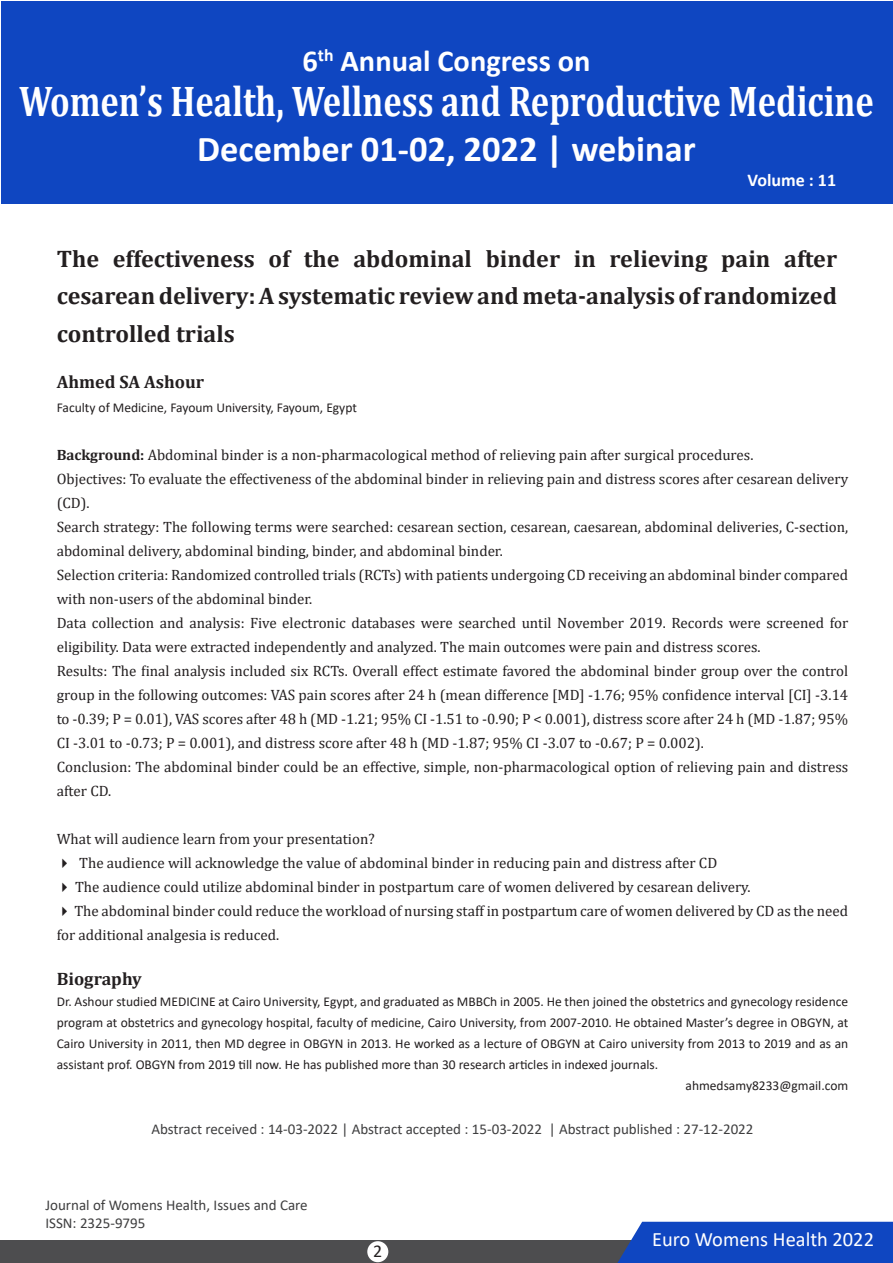
<style>
.page{position:relative;width:893px;height:1263px;background:#fff}
.page>*{position:absolute;margin:0;border:0;box-sizing:border-box;transform-origin:0 0}
.t1{font:700 43.2px "Cambria";color:#fff;scale:.8 1}
.t2{font:700 36.45px "Calibri";color:#fff}
.t3{font:700 30.45px "Calibri";color:#fff}
.t4{font:700 24px/37.5px "Cambria";color:#231f20;text-align:justify}
.t5{font:20.4px "Calibri";color:#fff}
.t6{font:700 18px "Cambria";color:#231f20}
.t7{font:700 18px "Calibri";color:#fff}
.t8{font:18px "Calibri";color:#231f20}
.t9{font:15px/24px "Cambria";color:#231f20}
.t10{font:15px/18px "Calibri";color:#3e3e3f}
.t11{font:13.5px/21px "Calibri";color:#231f20;text-align:justify}
.s1{font-weight:700}
</style>
<div class="page">
<div style="left:1px;top:1px;width:891px;height:202px;background:#0f46c1"></div>
<div style="left:0;top:1240px;width:668px;height:23px;background:#4d4d4f"></div>
<div style="left:617px;top:1222px;width:276px;height:41px;background:#0f46c1"></div>
<div style="left:367px;top:1241px;width:21px;height:21px;background:#fff;border-radius:50%"></div>
<h3 class="t3" style="left:302px;top:39px;width:290px">6<sup>th</sup> Annual Congress on</h3>
<h1 class="t1" style="left:19px;top:70px;width:1070px">Women’s Health, Wellness and Reproductive Medicine</h1>
<h2 class="t2" style="left:197px;top:123px;width:500px">December 01-02, 2022 | webinar</h2>
<p class="t7" style="left:748px;top:168px;width:90px">Volume : 11</p>
<p class="t4" style="left:57px;top:239px;width:782px">The effectiveness of the abdominal binder in relieving pain after cesarean delivery: A systematic review and meta-analysis of randomized controlled trials</p>
<p class="t6" style="left:57px;top:369px;width:149px">Ahmed SA Ashour</p>
<p class="t11" style="left:57px;top:397px;width:302px">Faculty of Medicine, Fayoum University, Fayoum, Egypt</p>
<p class="t9" style="left:57px;top:443px;width:698px"><span class="s1">Background:</span> Abdominal binder is a non-pharmacological method of relieving pain after surgical procedures.</p>
<p class="t9" style="left:57px;top:467px;width:793px">Objectives: To evaluate the effectiveness of the abdominal binder in relieving pain and distress scores after cesarean delivery (CD).</p>
<p class="t9" style="left:57px;top:515px;width:793px">Search strategy: The following terms were searched: cesarean section, cesarean, caesarean, abdominal deliveries, C-section, abdominal delivery, abdominal binding, binder, and abdominal binder.</p>
<p class="t9" style="left:57px;top:563px;width:793px">Selection criteria: Randomized controlled trials (RCTs) with patients undergoing CD receiving an abdominal binder compared with non-users of the abdominal binder.</p>
<p class="t9" style="left:57px;top:611px;width:793px">Data collection and analysis: Five electronic databases were searched until November 2019. Records were screened for eligibility. Data were extracted independently and analyzed. The main outcomes were pain and distress scores.</p>
<p class="t9" style="left:57px;top:659px;width:793px;text-align:justify">Results: The final analysis included six RCTs. Overall effect estimate favored the abdominal binder group over the control group in the following outcomes: VAS pain scores after 24 h (mean difference [MD] -1.76; 95% confidence interval [CI] -3.14 to -0.39; P = 0.01), VAS scores after 48 h (MD -1.21; 95% CI -1.51 to -0.90; P &lt; 0.001), distress score after 24 h (MD -1.87; 95% CI -3.01 to -0.73; P = 0.001), and distress score after 48 h (MD -1.87; 95% CI -3.07 to -0.67; P = 0.002).</p>
<p class="t9" style="left:57px;top:755px;width:793px">Conclusion: The abdominal binder could be an effective, simple, non-pharmacological option of relieving pain and distress after CD.</p>
<p class="t9" style="left:57px;top:827px;width:320px">What will audience learn from your presentation?</p>
<p class="t9" style="left:57px;top:851px;width:662px">✔ The audience will acknowledge the value of abdominal binder in reducing pain and distress after CD</p>
<p class="t9" style="left:57px;top:875px;width:695px">✔ The audience could utilize abdominal binder in postpartum care of women delivered by cesarean delivery.</p>
<p class="t9" style="left:57px;top:899px;width:793px">✔ The abdominal binder could reduce the workload of nursing staff in postpartum care of women delivered by CD as the need for additional analgesia is reduced.</p>
<p class="t6" style="left:57px;top:966px;width:87px">Biography</p>
<p class="t11" style="left:57px;top:991px;width:793px">Dr. Ashour studied MEDICINE at Cairo University, Egypt, and graduated as MBBCh in 2005. He then joined the obstetrics and gynecology residence program at obstetrics and gynecology hospital, faculty of medicine, Cairo University, from 2007-2010. He obtained Master’s degree in OBGYN, at Cairo University in 2011, then MD degree in OBGYN in 2013. He worked as a lecture of OBGYN at Cairo university from 2013 to 2019 and as an assistant prof. OBGYN from 2019 till now. He has published more than 30 research articles in indexed journals.</p>
<p class="t11" style="left:685px;top:1075px;width:164px">ahmedsamy8233@gmail.com</p>
<p class="t10" style="left:151px;top:1119px;width:604px">Abstract received : 14-03-2022 | Abstract accepted : 15-03-2022 | Abstract published : 27-12-2022</p>
<p class="t10" style="left:45px;top:1196px;width:264px">Journal of Womens Health, Issues and Care<br>ISSN: 2325-9795</p>
<p class="t8" style="left:373px;top:1239px;width:11px">2</p>
<h3 class="t5" style="left:652px;top:1225px;width:224px">Euro Womens Health 2022</h3>
</div>
